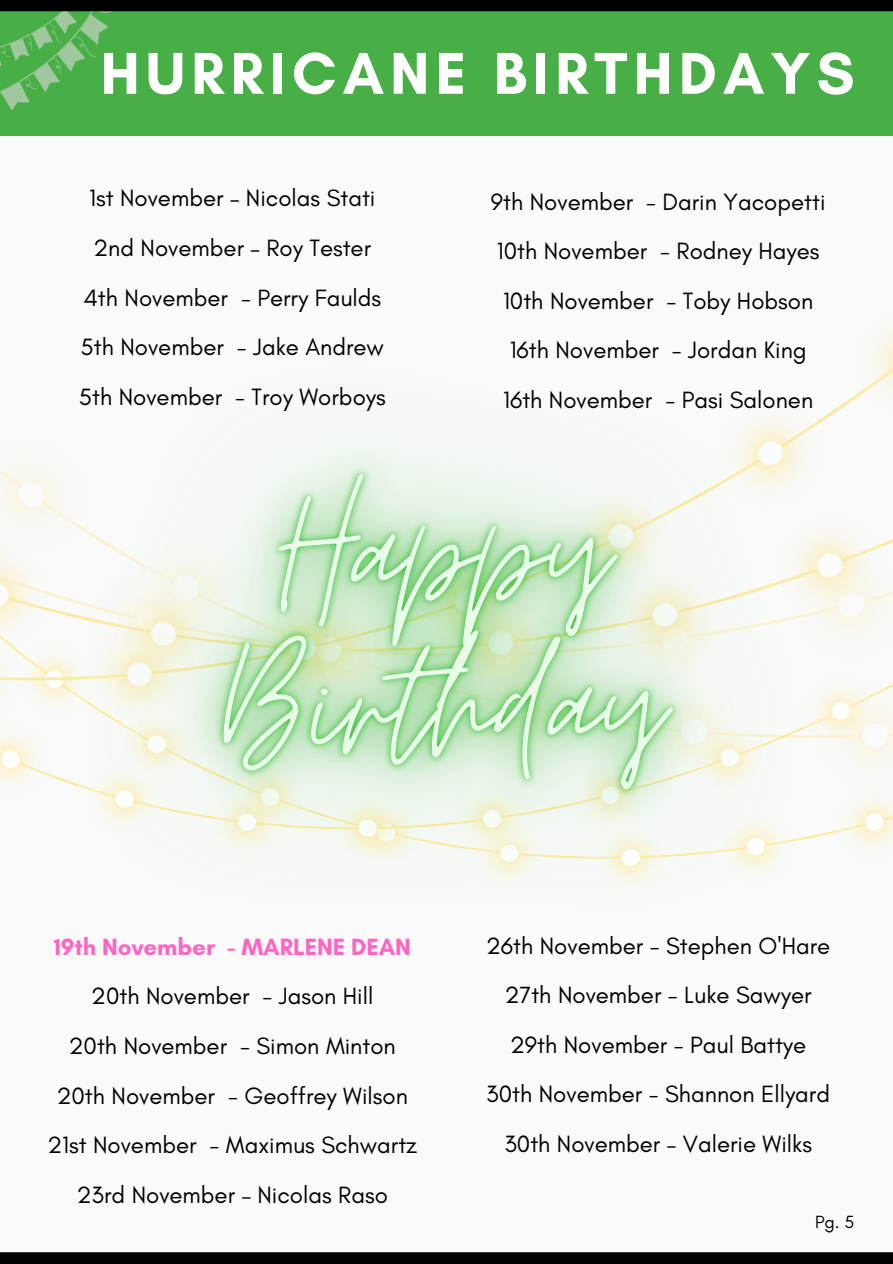
<style>
.page{position:relative;width:893px;height:1264px;background:#fff}
.page>*{position:absolute;margin:0;border:0;box-sizing:border-box;transform-origin:0 0}
.t1{font:700 60px "Glacial Indifference";letter-spacing:.1em;color:#fff}
.t2{font:24px/49.5px "Glacial Indifference";color:#000;text-align:center}
.t3{font:18px "Glacial Indifference";color:#000}
.s1{font-weight:700;color:#ff66c4}
</style>
<div class="page">
<div style="left:0;top:0;width:892px;height:1263px;background:#f9faf9"></div>
<div style="left:0;top:1252px;width:892px;height:11px;background:#000"></div>
<div style="left:0;top:11px;width:892px;height:125px;background:#47af46"></div>
<svg style="left:0;top:11px;width:133px;height:100px"></svg>
<div style="left:0;top:0;width:892px;height:11px;background:#000"></div>
<img style="left:0;top:333px;width:892px;height:550px">
<h2 class="t1" style="left:100px;top:37px;width:755px">HURRICANE BIRTHDAYS</h2>
<h3 class="t2" style="left:79px;top:173px;width:308px">1st November – Nicolas Stati<br>2nd November – Roy Tester<br>4th November - Perry Faulds<br>5th November - Jake Andrew<br>5th November - Troy Worboys</h3>
<h3 class="t2" style="left:491px;top:177px;width:336px">9th November - Darin Yacopetti<br>10th November - Rodney Hayes<br>10th November - Toby Hobson<br>16th November - Jordan King<br>16th November - Pasi Salonen</h3>
<p class="t2" style="left:47px;top:921px;width:371px"><span class="s1">19th November - MARLENE DEAN<br></span>20th November - Jason Hill<br>20th November - Simon Minton<br>20th November - Geoffrey Wilson<br>21st November - Maximus Schwartz<br>23rd November – Nicolas Raso</p>
<p class="t2" style="left:486px;top:920px;width:345px">26th November - Stephen O'Hare<br>27th November - Luke Sawyer<br>29th November - Paul Battye<br>30th November - Shannon Ellyard</p>
<h3 class="t2" style="left:504px;top:1118px;width:309px">30th November – Valerie Wilks</h3>
<p class="t3" style="left:815px;top:1210px;width:41px">Pg. 5</p>
</div>
